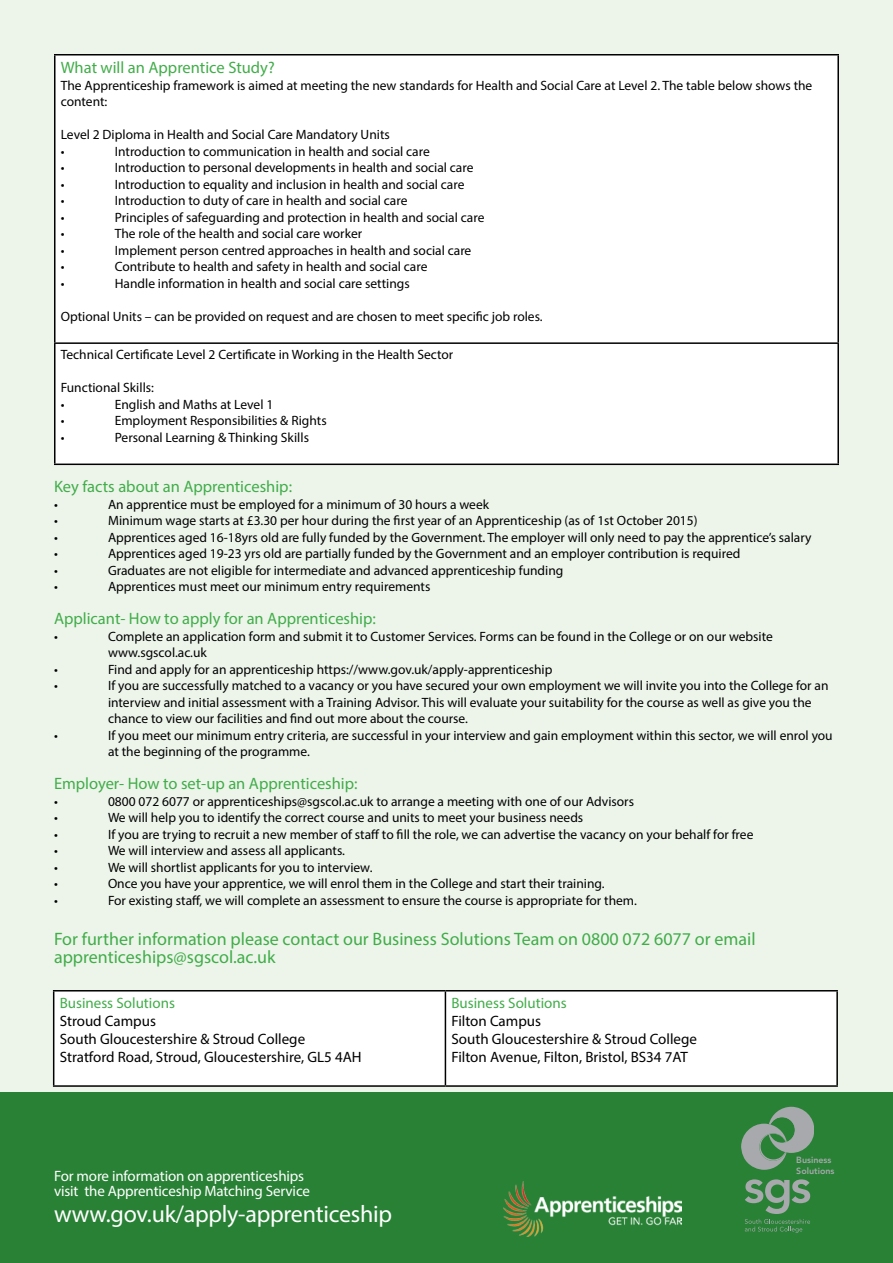
<style>
.page{position:relative;width:893px;height:1263px;background:#edf5eb}
.page>*{position:absolute;margin:0;border:0;box-sizing:border-box;transform-origin:0 0}
.t1{font:24px "Myriad Pro";letter-spacing:-.01em;color:#fff}
.t2{font:18px/18px "Myriad Pro";color:#41ad49}
.t3{font:16.5px "Myriad Pro";color:#41ad49}
.t4{font:15px/18px "Myriad Pro";color:#000}
.t5{font:15px/15px "Myriad Pro";letter-spacing:-.01em;color:#fff}
.t6{font:15px "Myriad Pro";color:#41ad49}
.t7{font:13.5px/16.5px "Myriad Pro";color:#000}
.t8{font:800 8.85px/10.6px "Avenir";color:#a7a9ac}
</style>
<div class="page">
<div style="left:0;top:1093px;width:893px;height:170px;background:#288135"></div>
<div style="left:56px;top:56px;width:781px;height:408px;background:#fff"></div>
<hr style="left:54px;top:54px;width:785px;height:2px;background:#000">
<hr style="left:54px;top:56px;width:2px;height:286px;background:#000">
<hr style="left:837px;top:56px;width:2px;height:286px;background:#000">
<hr style="left:54px;top:342px;width:785px;height:2px;background:#000">
<hr style="left:54px;top:344px;width:2px;height:120px;background:#000">
<hr style="left:837px;top:344px;width:2px;height:120px;background:#000">
<hr style="left:54px;top:464px;width:785px;height:1px;background:#000">
<div style="left:54px;top:991px;width:782px;height:94px;background:#fff"></div>
<hr style="left:53px;top:990px;width:392px;height:1px;background:#000">
<hr style="left:53px;top:991px;width:1px;height:94px;background:#000">
<hr style="left:445px;top:990px;width:393px;height:1px;background:#000">
<hr style="left:445px;top:991px;width:1px;height:94px;background:#000">
<hr style="left:836px;top:991px;width:2px;height:94px;background:#000">
<hr style="left:53px;top:1085px;width:392px;height:2px;background:#000">
<hr style="left:445px;top:1085px;width:393px;height:2px;background:#000">
<img style="left:503px;top:1181px;width:178px;height:55px">
<svg style="left:745px;top:1179px;width:65px;height:54px"></svg>
<svg style="left:741px;top:1107px;width:73px;height:63px"></svg>
<p class="t3" style="left:61px;top:57px;width:215px">What will an Apprentice Study?</p>
<p class="t7" style="left:61px;top:77px;width:753px">The Apprenticeship framework is aimed at meeting the new standards for Health and Social Care at Level 2. The table below shows the content:</p>
<p class="t7" style="left:61px;top:126px;width:331px">Level 2 Diploma in Health and Social Care Mandatory Units •</p>
<p class="t7" style="left:115px;top:143px;width:317px">Introduction to communication in health and social care</p>
<p class="t7" style="left:61px;top:159px;width:5px">•</p>
<p class="t7" style="left:115px;top:159px;width:360px">Introduction to personal developments in health and social care</p>
<p class="t7" style="left:61px;top:176px;width:5px">•</p>
<p class="t7" style="left:115px;top:176px;width:351px">Introduction to equality and inclusion in health and social care</p>
<p class="t7" style="left:61px;top:192px;width:5px">•</p>
<p class="t7" style="left:115px;top:192px;width:294px">Introduction to duty of care in health and social care</p>
<p class="t7" style="left:61px;top:209px;width:5px">•</p>
<p class="t7" style="left:115px;top:209px;width:371px">Principles of safeguarding and protection in health and social care</p>
<p class="t7" style="left:61px;top:225px;width:5px">•</p>
<p class="t7" style="left:115px;top:225px;width:249px">The role of the health and social care worker</p>
<p class="t7" style="left:61px;top:242px;width:5px">•</p>
<p class="t7" style="left:115px;top:242px;width:358px">Implement person centred approaches in health and social care</p>
<p class="t7" style="left:61px;top:258px;width:5px">•</p>
<p class="t7" style="left:115px;top:258px;width:314px">Contribute to health and safety in health and social care</p>
<p class="t7" style="left:61px;top:275px;width:5px">•</p>
<p class="t7" style="left:115px;top:275px;width:296px">Handle information in health and social care settings</p>
<p class="t7" style="left:61px;top:308px;width:483px">Optional Units – can be provided on request and are chosen to meet specific job roles.</p>
<p class="t7" style="left:61px;top:346px;width:394px">Technical Certificate Level 2 Certificate in Working in the Health Sector</p>
<p class="t7" style="left:61px;top:379px;width:95px">Functional Skills: •</p>
<p class="t7" style="left:115px;top:396px;width:160px">English and Maths at Level 1</p>
<p class="t7" style="left:61px;top:412px;width:5px">•</p>
<p class="t7" style="left:115px;top:412px;width:213px">Employment Responsibilities &amp; Rights</p>
<p class="t7" style="left:61px;top:429px;width:5px">•</p>
<p class="t7" style="left:115px;top:429px;width:196px">Personal Learning &amp; Thinking Skills</p>
<p class="t3" style="left:54px;top:476px;width:240px">Key facts about an Apprenticeship:</p>
<p class="t7" style="left:54px;top:496px;width:5px">•</p>
<p class="t7" style="left:108px;top:496px;width:383px">An apprentice must be employed for a minimum of 30 hours a week</p>
<p class="t7" style="left:54px;top:512px;width:5px">•</p>
<p class="t7" style="left:108px;top:512px;width:591px">Minimum wage starts at £3.30 per hour during the first year of an Apprenticeship (as of 1st October 2015)</p>
<p class="t7" style="left:54px;top:529px;width:5px">•</p>
<p class="t7" style="left:108px;top:529px;width:705px">Apprentices aged 16-18yrs old are fully funded by the Government. The employer will only need to pay the apprentice’s salary</p>
<p class="t7" style="left:54px;top:545px;width:5px">•</p>
<p class="t7" style="left:108px;top:545px;width:634px">Apprentices aged 19-23 yrs old are partially funded by the Government and an employer contribution is required</p>
<p class="t7" style="left:54px;top:561px;width:5px">•</p>
<p class="t7" style="left:108px;top:561px;width:457px">Graduates are not eligible for intermediate and advanced apprenticeship funding</p>
<p class="t7" style="left:54px;top:578px;width:5px">•</p>
<p class="t7" style="left:108px;top:578px;width:324px">Apprentices must meet our minimum entry requirements</p>
<p class="t3" style="left:54px;top:608px;width:323px">Applicant- How to apply for an Apprenticeship:</p>
<p class="t7" style="left:54px;top:628px;width:5px">•</p>
<p class="t7" style="left:108px;top:628px;width:666px">Complete an application form and submit it to Customer Services. Forms can be found in the College or on our website www.sgscol.ac.uk</p>
<p class="t7" style="left:54px;top:661px;width:5px">•</p>
<p class="t7" style="left:108px;top:661px;width:446px">Find and apply for an apprenticeship https://www.gov.uk/apply-apprenticeship</p>
<p class="t7" style="left:54px;top:677px;width:5px">•</p>
<p class="t7" style="left:108px;top:677px;width:722px">If you are successfully matched to a vacancy or you have secured your own employment we will invite you into the College for an interview and initial assessment with a Training Advisor. This will evaluate your suitability for the course as well as give you the chance to view our facilities and find out more about the course.</p>
<p class="t7" style="left:54px;top:726px;width:5px">•</p>
<p class="t7" style="left:108px;top:726px;width:726px">If you meet our minimum entry criteria, are successful in your interview and gain employment within this sector, we will enrol you at the beginning of the programme.</p>
<p class="t3" style="left:54px;top:773px;width:305px">Employer- How to set-up an Apprenticeship:</p>
<p class="t7" style="left:54px;top:793px;width:5px">•</p>
<p class="t7" style="left:108px;top:793px;width:527px">0800 072 6077 or apprenticeships@sgscol.ac.uk to arrange a meeting with one of our Advisors</p>
<p class="t7" style="left:54px;top:809px;width:5px">•</p>
<p class="t7" style="left:108px;top:809px;width:477px">We will help you to identify the correct course and units to meet your business needs</p>
<p class="t7" style="left:54px;top:826px;width:5px">•</p>
<p class="t7" style="left:108px;top:826px;width:647px">If you are trying to recruit a new member of staff to fill the role, we can advertise the vacancy on your behalf for free</p>
<p class="t7" style="left:54px;top:842px;width:5px">•</p>
<p class="t7" style="left:108px;top:842px;width:239px">We will interview and assess all applicants.</p>
<p class="t7" style="left:54px;top:858px;width:5px">•</p>
<p class="t7" style="left:108px;top:858px;width:266px">We will shortlist applicants for you to interview.</p>
<p class="t7" style="left:54px;top:875px;width:5px">•</p>
<p class="t7" style="left:108px;top:875px;width:498px">Once you have your apprentice, we will enrol them in the College and start their training.</p>
<p class="t7" style="left:54px;top:891px;width:5px">•</p>
<p class="t7" style="left:108px;top:891px;width:530px">For existing staff, we will complete an assessment to ensure the course is appropriate for them.</p>
<h2 class="t2" style="left:54px;top:930px;width:703px">For further information please contact our Business Solutions Team on 0800 072 6077 or email apprenticeships@sgscol.ac.uk</h2>
<p class="t6" style="left:60px;top:994px;width:117px">Business Solutions</p>
<p class="t4" style="left:60px;top:1012px;width:304px">Stroud Campus<br>South Gloucestershire &amp; Stroud College<br>Stratford Road, Stroud, Gloucestershire, GL5 4AH</p>
<p class="t6" style="left:451px;top:994px;width:117px">Business Solutions</p>
<p class="t4" style="left:451px;top:1012px;width:247px">Filton Campus<br>South Gloucestershire &amp; Stroud College<br>Filton Avenue, Filton, Bristol, BS34 7AT</p>
<p class="t5" style="left:54px;top:1168px;width:257px">For more information on apprenticeships visit the Apprenticeship Matching Service</p>
<h1 class="t1" style="left:54px;top:1199px;width:340px">www.gov.uk/apply-apprenticeship</h1>
<p class="t8" style="left:796px;top:1155px;width:40px">Business<br>Solutions</p>
</div>
